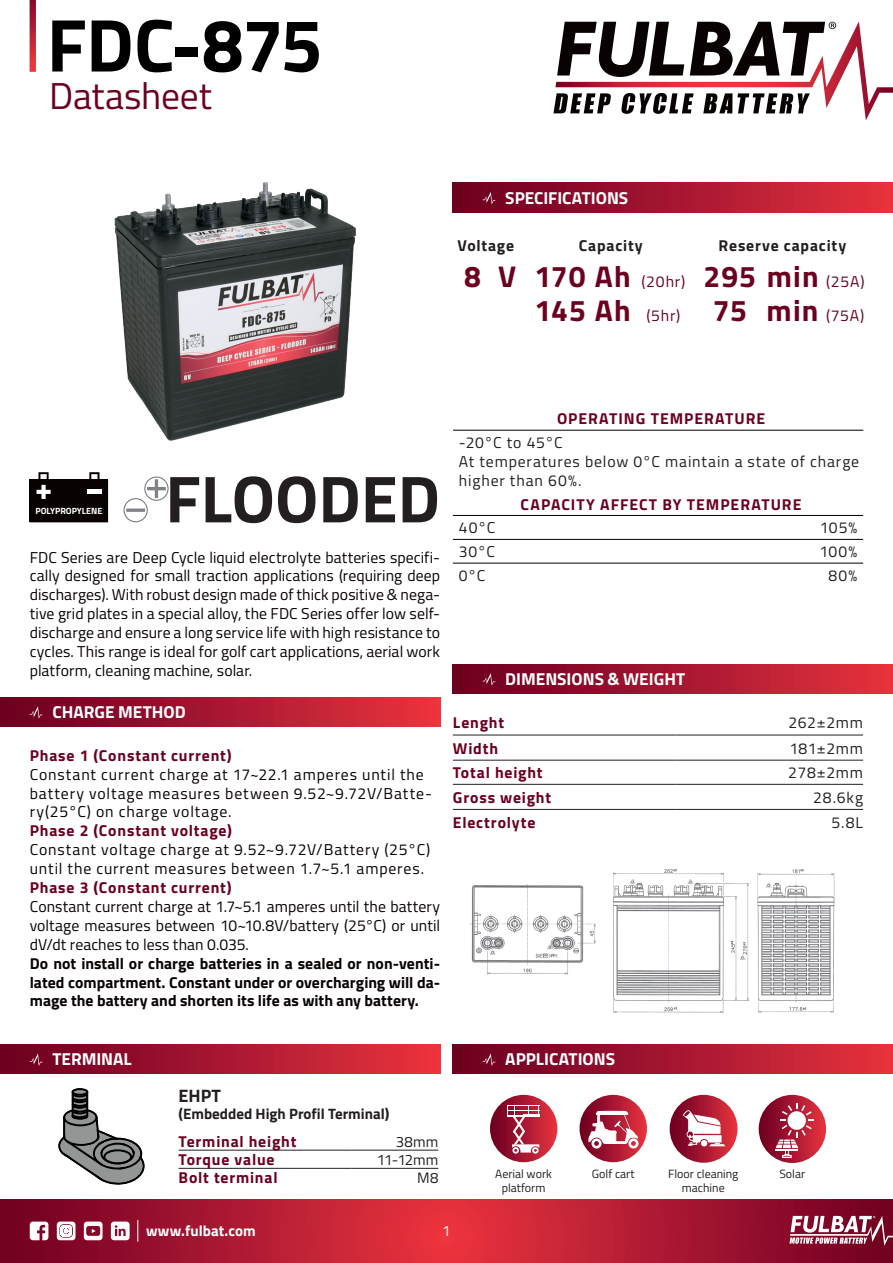
<style>
.page{position:relative;width:893px;height:1263px;background:#fff}
.page>*{position:absolute;margin:0;border:0;box-sizing:border-box;transform-origin:0 0}
.t1{font:700 75px "Titillium";letter-spacing:-.015em;color:#000001}
.t2{font:700 66.45px "Titillium";color:#231f20}
.t3{font:37.5px "Titillium";letter-spacing:-.005em;color:#6c001e}
.t4{font:700 30px/34.5px "Titillium";letter-spacing:.04em;color:#6c001e;text-align:right}
.t5{font:700 18px "Titillium";color:#231f20}
.t6{font:700 17.25px "Titillium";color:#fff}
.t7{font:15.75px/18.9px "Titillium";letter-spacing:.05em;color:#080302;text-align:justify}
.t8{font:700 15.75px "Titillium";letter-spacing:.055em;color:#6c001e}
.t9{font:700 15.75px/18.9px "Titillium";letter-spacing:.005em;color:#080302;text-align:justify}
.t10{font:15.75px/18.9px "Titillium";letter-spacing:.05em;color:#231f20}
.t11{font:700 15.75px "Titillium";letter-spacing:.05em;color:#231f20}
.t12{font:700 15px "Titillium";color:#231f20}
.t13{font:700 15px "Titillium Web";letter-spacing:.005em;color:#fff}
.t14{font:15px "Titillium";letter-spacing:.005em;color:#231f20}
.t15{font:15px "Titillium Web";color:#fff}
.t16{font:12px/14.4px "Titillium";color:#231f20;text-align:center}
.t17{font:700 9px "Titillium";color:#fff}
.s1{font-weight:400;font-size:15.75px}
</style>
<div class="page">
<svg style="left:0;top:1199px;width:893px;height:64px;background:#af1a31"></svg>
<svg style="left:30px;top:1221px;width:18px;height:19px"></svg>
<svg style="left:57px;top:1221px;width:18px;height:19px"></svg>
<svg style="left:84px;top:1221px;width:19px;height:19px"></svg>
<svg style="left:111px;top:1221px;width:19px;height:19px"></svg>
<svg style="left:137px;top:1220px;width:1px;height:22px"></svg>
<svg style="left:789px;top:1216px;width:104px;height:30px"></svg>
<svg style="left:553px;top:21px;width:340px;height:99px"></svg>
<svg style="left:124px;top:476px;width:45px;height:46px"></svg>
<div style="left:453px;top:183px;width:440px;height:29px;background:linear-gradient(to right,#690021,#e5313f)"></div>
<svg style="left:483px;top:192px;width:12px;height:12px"></svg>
<div style="left:453px;top:1044px;width:440px;height:29px;background:linear-gradient(to right,#690021,#e5313f)"></div>
<svg style="left:483px;top:1053px;width:12px;height:13px"></svg>
<div style="left:0;top:1044px;width:440px;height:29px;background:linear-gradient(to right,#680021,#e9333f)"></div>
<svg style="left:30px;top:1053px;width:12px;height:13px"></svg>
<div style="left:0;top:697px;width:440px;height:29px;background:linear-gradient(to right,#680021,#e9333f)"></div>
<svg style="left:30px;top:706px;width:12px;height:13px"></svg>
<svg style="left:759px;top:1095px;width:67px;height:68px;background:#a51831"></svg>
<svg style="left:776px;top:1103px;width:37px;height:55px"></svg>
<div style="left:670px;top:1095px;width:67px;height:68px;background:linear-gradient(to right,#6b0023,#e73440);border-radius:34px"></div>
<div style="left:700px;top:1139px;width:8px;height:8px;border:1px solid #fff;border-radius:50%"></div>
<svg style="left:683px;top:1110px;width:42px;height:36px"></svg>
<div style="left:490px;top:1095px;width:67px;height:67px;background:linear-gradient(to right,#690022,#e73440);border-radius:34px"></div>
<div style="left:512px;top:1147px;width:7px;height:6px;background:#fff;border-radius:50%"></div>
<div style="left:532px;top:1147px;width:7px;height:6px;background:#fff;border-radius:50%"></div>
<svg style="left:507px;top:1105px;width:32px;height:47px"></svg>
<div style="left:580px;top:1095px;width:67px;height:67px;background:linear-gradient(to right,#69001f,#e83743);border-radius:34px"></div>
<div style="left:591px;top:1138px;width:11px;height:10px;background:#fff;border-radius:50%"></div>
<div style="left:628px;top:1138px;width:10px;height:10px;background:#fff;border-radius:50%"></div>
<svg style="left:588px;top:1110px;width:50px;height:36px"></svg>
<svg style="left:30px;top:0;width:6px;height:72px"></svg>
<img style="left:114px;top:182px;width:242px;height:259px">
<hr style="left:453px;top:430px;width:410px;height:1px;background:#000">
<hr style="left:453px;top:515px;width:164px;height:1px;background:#000">
<hr style="left:617px;top:515px;width:246px;height:1px;background:#000">
<hr style="left:453px;top:539px;width:164px;height:1px;background:#000">
<hr style="left:617px;top:539px;width:246px;height:1px;background:#000">
<hr style="left:453px;top:563px;width:164px;height:1px;background:#000">
<hr style="left:617px;top:563px;width:246px;height:1px;background:#000">
<svg style="left:30px;top:472px;width:78px;height:50px;background:#2d2928"></svg>
<hr style="left:87px;top:490px;width:14px;height:4px;background:#fff">
<hr style="left:179px;top:1150px;width:172px;height:1px;background:#231f20">
<hr style="left:351px;top:1150px;width:87px;height:1px;background:#231f20">
<hr style="left:179px;top:1168px;width:172px;height:1px;background:#231f20">
<hr style="left:351px;top:1168px;width:87px;height:1px;background:#231f20">
<hr style="left:453px;top:735px;width:222px;height:1px;background:#231f20">
<hr style="left:675px;top:735px;width:188px;height:1px;background:#231f20">
<hr style="left:453px;top:760px;width:222px;height:1px;background:#231f20">
<hr style="left:675px;top:760px;width:188px;height:1px;background:#231f20">
<hr style="left:453px;top:784px;width:222px;height:1px;background:#231f20">
<hr style="left:675px;top:784px;width:188px;height:1px;background:#231f20">
<hr style="left:453px;top:809px;width:222px;height:1px;background:#231f20">
<hr style="left:675px;top:809px;width:188px;height:1px;background:#231f20">
<div style="left:453px;top:664px;width:440px;height:29px;background:linear-gradient(to right,#690021,#e5313f)"></div>
<svg style="left:483px;top:673px;width:12px;height:13px"></svg>
<img style="left:470px;top:884px;width:126px;height:91px">
<img style="left:614px;top:869px;width:221px;height:143px">
<svg style="left:58px;top:1088px;width:87px;height:96px"></svg>
<h1 class="t1" style="left:47px;top:-12px;width:277px">FDC-875</h1>
<h3 class="t3" style="left:49px;top:68px;width:164px">Datasheet</h3>
<p class="t6" style="left:505px;top:185px;width:125px">SPECIFICATIONS</p>
<p class="t11" style="left:457px;top:234px;width:58px">Voltage</p>
<p class="t11" style="left:579px;top:234px;width:66px">Capacity</p>
<p class="t11" style="left:718px;top:234px;width:129px">Reserve capacity</p>
<h3 class="t4" style="left:464px;top:257px;width:402px">8 V 170 Ah <span class="s1">(20hr)</span> 295 min <span class="s1">(25A)<br></span>145 Ah <span class="s1">(5hr)</span> 75 min <span class="s1">(75A)</span></h3>
<h2 class="t2" style="left:165px;top:448px;width:276px">FLOODED</h2>
<p class="t7" style="left:30px;top:547px;width:412px">FDC Series are Deep Cycle liquid electrolyte batteries specifi&shy;cally designed for small traction applications (requiring deep discharges). With robust design made of thick positive &amp; nega&shy;tive grid plates in a special alloy, the FDC Series offer low self&shy;discharge and ensure a long service life with high resistance to cycles. This range is ideal for golf cart applications, aerial work platform, cleaning machine, solar.</p>
<p class="t17" style="left:35px;top:504px;width:69px">POLYPROPYLENE</p>
<p class="t6" style="left:52px;top:699px;width:135px">CHARGE METHOD</p>
<p class="t8" style="left:30px;top:743px;width:203px">Phase 1 (Constant current)</p>
<p class="t7" style="left:30px;top:764px;width:404px;text-align:left">Constant current charge at 17~22.1 amperes until the battery voltage measures between 9.52~9.72V/Batte&shy;ry(25°C) on charge voltage.</p>
<p class="t8" style="left:30px;top:819px;width:204px">Phase 2 (Constant voltage)</p>
<p class="t7" style="left:30px;top:839px;width:402px">Constant voltage charge at 9.52~9.72V/Battery (25°C) until the current measures between 1.7~5.1 amperes.</p>
<p class="t8" style="left:30px;top:875px;width:203px">Phase 3 (Constant current)</p>
<p class="t7" style="left:30px;top:896px;width:412px">Constant current charge at 1.7~5.1 amperes until the battery voltage measures between 10~10.8V/battery (25°C) or until dV/dt reaches to less than 0.035.</p>
<p class="t9" style="left:30px;top:953px;width:412px">Do not install or charge batteries in a sealed or non-venti&shy;lated compartment. Constant under or overcharging will da&shy;mage the battery and shorten its life as with any battery.</p>
<p class="t8" style="left:557px;top:407px;width:210px">OPERATING TEMPERATURE</p>
<p class="t10" style="left:459px;top:432px;width:402px">-20°C to 45°C<br>At temperatures below 0°C maintain a state of charge higher than 60%.</p>
<p class="t8" style="left:521px;top:492px;width:282px">CAPACITY AFFECT BY TEMPERATURE</p>
<p class="t10" style="left:459px;top:518px;width:38px">40°C</p>
<p class="t10" style="left:820px;top:517px;width:39px">105%</p>
<p class="t10" style="left:459px;top:541px;width:38px">30°C</p>
<p class="t10" style="left:819px;top:541px;width:39px">100%</p>
<p class="t10" style="left:459px;top:565px;width:28px">0°C</p>
<p class="t10" style="left:828px;top:565px;width:30px">80%</p>
<p class="t6" style="left:505px;top:666px;width:181px">DIMENSIONS &amp; WEIGHT</p>
<p class="t8" style="left:453px;top:710px;width:53px">Lenght</p>
<p class="t10" style="left:788px;top:712px;width:76px">262±2mm</p>
<p class="t8" style="left:453px;top:736px;width:47px">Width</p>
<p class="t10" style="left:789px;top:738px;width:75px">181±2mm</p>
<p class="t8" style="left:453px;top:761px;width:91px">Total height</p>
<p class="t10" style="left:788px;top:762px;width:76px">278±2mm</p>
<p class="t8" style="left:453px;top:785px;width:100px">Gross weight</p>
<p class="t10" style="left:813px;top:787px;width:51px">28.6kg</p>
<p class="t8" style="left:453px;top:810px;width:84px">Electrolyte</p>
<p class="t10" style="left:832px;top:812px;width:33px">5.8L</p>
<p class="t6" style="left:52px;top:1046px;width:81px">TERMINAL</p>
<p class="t6" style="left:505px;top:1046px;width:111px">APPLICATIONS</p>
<p class="t5" style="left:179px;top:1082px;width:44px">EHPT</p>
<p class="t12" style="left:179px;top:1102px;width:212px">(Embedded High Profil Terminal)</p>
<p class="t8" style="left:179px;top:1129px;width:119px">Terminal height</p>
<p class="t14" style="left:396px;top:1130px;width:44px">38mm</p>
<p class="t8" style="left:179px;top:1147px;width:98px">Torque value</p>
<p class="t14" style="left:377px;top:1148px;width:63px">11-12mm</p>
<p class="t8" style="left:179px;top:1166px;width:100px">Bolt terminal</p>
<p class="t14" style="left:417px;top:1167px;width:23px">M8</p>
<p class="t13" style="left:146px;top:1219px;width:111px">www.fulbat.com</p>
<p class="t15" style="left:442px;top:1219px;width:10px">1</p>
<p class="t16" style="left:495px;top:1166px;width:58px">Aerial work platform</p>
<p class="t16" style="left:592px;top:1166px;width:44px">Golf cart</p>
<p class="t16" style="left:779px;top:1166px;width:27px">Solar</p>
<p class="t16" style="left:668px;top:1166px;width:72px">Floor cleaning machine</p>
</div>
